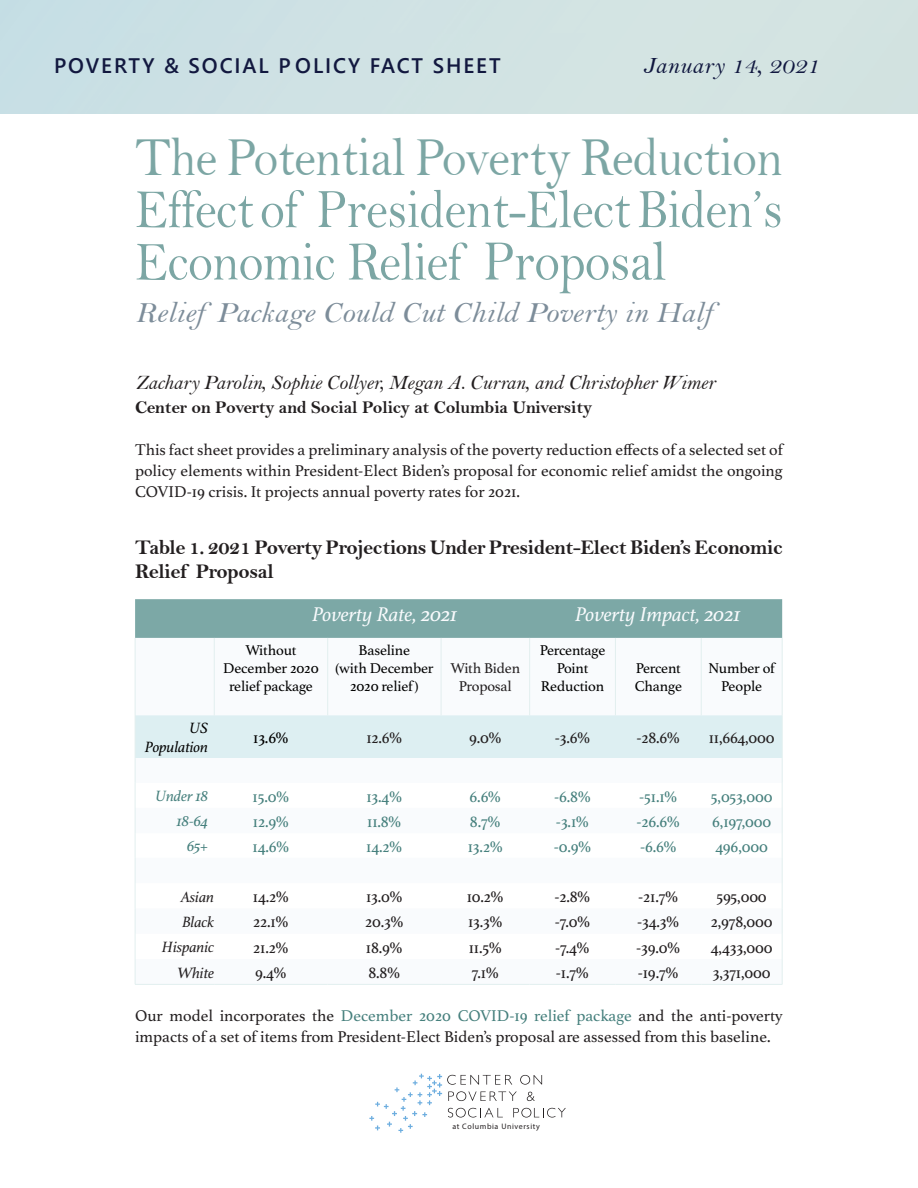
<style>
.page{position:relative;width:918px;height:1188px;background:#fff}
.page>*{position:absolute;margin:0;border:0;box-sizing:border-box;transform-origin:0 0}
.footnotes{font:55.65px/52.5px "Bell";letter-spacing:-.01em;color:#7ca6a4;text-align:justify;scale:.9 1}
.footnotes-2{font:30px "Bell MT Italic";color:#7d8d9a;scale:1.06 1}
.t1{font:24px "Bell MT Italic";letter-spacing:.01em;color:#10173f;scale:1.07 1}
.Body_text{font:21px/24px "Bell MT Bold";letter-spacing:-.02em;color:#231f20}
.footnotes-3{font:21px "Bell MT Italic";letter-spacing:-.01em;color:#231f20}
.footnotes-4{font:italic 21px "Athelas";letter-spacing:-.01em;color:#f9fbfd}
.t2{font:600 21px "Segoe UI";letter-spacing:.09em;color:#12183f}
.footnotes-5{font:18px "Bell MT Bold";letter-spacing:-.01em;color:#231f20}
.footnotes-6{font:16.5px/21px "Athelas";color:#231f20;text-align:justify}
.footnotes-7{font:16.5px "Athelas";letter-spacing:-.01em;color:#46807d}
.footnotes-8{font:16.5px "Athelas";color:#000}
.footnotes-9{font:italic 15.75px "Athelas";letter-spacing:-.01em;color:#231f20}
.footnotes-10{font:italic 15.75px "Athelas";letter-spacing:-.01em;color:#46807d}
.footnotes-11{font:italic 15.75px/18.9px "Athelas";letter-spacing:-.01em;color:#000;text-align:right}
.footnotes-12{font:15px/18px "Athelas";letter-spacing:-.01em;color:#000;text-align:center}
.footnotes-13{font:15px/18px "Athelas";letter-spacing:-.01em;color:#231f20;text-align:center}
.t3{font:7.95px "Museo Slab 100";letter-spacing:.075em;color:#231f20}
.s1{font-size:57.3px}
.s2{color:#46807d}
</style>
<div class="page">
<div style="left:135px;top:599px;width:647px;height:39px;background:#7ca8a6"></div>
<svg style="left:328px;top:638px;width:454px;height:77px"></svg>
<hr style="left:135px;top:638px;width:1px;height:77px;background:#e2efef">
<hr style="left:782px;top:638px;width:1px;height:77px;background:#e2efef">
<hr style="left:214px;top:984px;width:114px;height:1px;background:#e2efef">
<hr style="left:328px;top:984px;width:113px;height:1px;background:#e2efef">
<hr style="left:441px;top:984px;width:89px;height:1px;background:#e2efef">
<hr style="left:530px;top:984px;width:85px;height:1px;background:#e2efef">
<hr style="left:615px;top:984px;width:86px;height:1px;background:#e2efef">
<hr style="left:701px;top:984px;width:81px;height:1px;background:#e2efef">
<hr style="left:701px;top:638px;width:1px;height:77px;background:#e2efef">
<hr style="left:615px;top:638px;width:1px;height:77px;background:#e2efef">
<hr style="left:529px;top:638px;width:1px;height:77px;background:#e2efef">
<hr style="left:441px;top:638px;width:1px;height:77px;background:#e2efef">
<hr style="left:327px;top:638px;width:1px;height:77px;background:#e2efef">
<hr style="left:214px;top:638px;width:1px;height:77px;background:#e2efef">
<svg style="left:135px;top:715px;width:648px;height:269px"></svg>
<hr style="left:135px;top:984px;width:79px;height:1px;background:#e2efef">
<svg style="left:369px;top:1074px;width:197px;height:59px"></svg>
<p class="t2" style="left:54px;top:46px;width:448px">POVERTY &amp; SOCIAL P OLICY FACT SHEET</p>
<h3 class="t1" style="left:643px;top:51px;width:168px">January 14, 2021</h3>
<p class="footnotes" style="left:135px;top:130px;width:721px">The Potential Poverty Reduction Effect of President-Elect Biden’s Economic Relief <span class="s1">Proposal</span></p>
<p class="footnotes-2" style="left:135px;top:294px;width:546px">Relief Package Could Cut Child Poverty in Half</p>
<p class="footnotes-3" style="left:135px;top:369px;width:582px">Zachary Parolin, Sophie Collyer, Megan A. Curran, and Christopher Wimer</p>
<p class="footnotes-5" style="left:135px;top:396px;width:459px">Center on Poverty and Social Policy at Columbia University</p>
<p class="footnotes-6" style="left:135px;top:440px;width:649px">This fact sheet provides a preliminary analysis of the poverty reduction effects of a selected set of policy elements within President-Elect Biden’s proposal for economic relief amidst the ongoing COVID-19 crisis. It projects annual poverty rates for 2021.</p>
<p class="Body_text" style="left:135px;top:535px;width:649px">Table 1. 2021 Poverty Projections Under President-Elect Biden’s Economic<br>Relief Proposal</p>
<p class="footnotes-4" style="left:312px;top:603px;width:147px">Poverty Rate, 2021</p>
<p class="footnotes-4" style="left:575px;top:603px;width:167px">Poverty Impact, 2021</p>
<p class="footnotes-12" style="left:223px;top:642px;width:97px">Without<br>December 2020 relief package</p>
<p class="footnotes-12" style="left:359px;top:642px;width:53px">Baseline</p>
<p class="footnotes-12" style="left:540px;top:642px;width:67px">Percentage<br>Point<br>Reduction</p>
<p class="footnotes-12" style="left:335px;top:660px;width:100px">(with December<br>2020 relief)</p>
<p class="footnotes-13" style="left:451px;top:660px;width:71px">With Biden<br>Proposal</p>
<p class="footnotes-12" style="left:635px;top:660px;width:49px;text-align:left">Percent<br>Change</p>
<p class="footnotes-12" style="left:709px;top:660px;width:68px">Number of<br>People</p>
<p class="footnotes-11" style="left:145px;top:720px;width:65px">US<br>Population</p>
<p class="footnotes-8" style="left:253px;top:728px;width:37px">13.6%</p>
<p class="footnotes-6" style="left:366px;top:728px;width:38px">12.6%</p>
<p class="footnotes-6" style="left:469px;top:728px;width:34px">9.0%</p>
<p class="footnotes-6" style="left:555px;top:728px;width:37px">-3.6%</p>
<p class="footnotes-6" style="left:637px;top:728px;width:45px">-28.6%</p>
<p class="footnotes-6" style="left:709px;top:728px;width:68px">11,664,000</p>
<p class="footnotes-10" style="left:155px;top:787px;width:55px">Under 18</p>
<p class="footnotes-7" style="left:253px;top:787px;width:38px">15.0%</p>
<p class="footnotes-7" style="left:366px;top:787px;width:37px">13.4%</p>
<p class="footnotes-7" style="left:470px;top:787px;width:33px">6.6%</p>
<p class="footnotes-7" style="left:554px;top:787px;width:38px">-6.8%</p>
<p class="footnotes-7" style="left:639px;top:787px;width:40px">-51.1%</p>
<p class="footnotes-7" style="left:711px;top:787px;width:63px">5,053,000</p>
<p class="footnotes-10" style="left:177px;top:812px;width:33px">18-64</p>
<p class="footnotes-7" style="left:253px;top:812px;width:38px">12.9%</p>
<p class="footnotes-7" style="left:367px;top:812px;width:36px">11.8%</p>
<p class="footnotes-7" style="left:470px;top:812px;width:32px">8.7%</p>
<p class="footnotes-7" style="left:556px;top:812px;width:35px">-3.1%</p>
<p class="footnotes-7" style="left:637px;top:812px;width:45px">-26.6%</p>
<p class="footnotes-7" style="left:712px;top:812px;width:61px">6,197,000</p>
<p class="footnotes-10" style="left:187px;top:837px;width:23px">65+</p>
<p class="footnotes-7" style="left:253px;top:837px;width:38px">14.6%</p>
<p class="footnotes-7" style="left:366px;top:837px;width:38px">14.2%</p>
<p class="footnotes-7" style="left:468px;top:837px;width:37px">13.2%</p>
<p class="footnotes-7" style="left:554px;top:837px;width:39px">-0.9%</p>
<p class="footnotes-7" style="left:640px;top:837px;width:38px">-6.6%</p>
<p class="footnotes-7" style="left:715px;top:837px;width:54px">496,000</p>
<p class="footnotes-9" style="left:181px;top:888px;width:35px">Asian</p>
<p class="footnotes-6" style="left:253px;top:887px;width:38px">14.2%</p>
<p class="footnotes-6" style="left:366px;top:887px;width:38px">13.0%</p>
<p class="footnotes-6" style="left:467px;top:887px;width:39px">10.2%</p>
<p class="footnotes-6" style="left:555px;top:887px;width:37px">-2.8%</p>
<p class="footnotes-6" style="left:638px;top:887px;width:42px">-21.7%</p>
<p class="footnotes-6" style="left:717px;top:887px;width:52px">595,000</p>
<p class="footnotes-9" style="left:182px;top:913px;width:34px">Black</p>
<p class="footnotes-6" style="left:253px;top:912px;width:37px">22.1%</p>
<p class="footnotes-6" style="left:365px;top:912px;width:40px">20.3%</p>
<p class="footnotes-6" style="left:468px;top:912px;width:36px">13.3%</p>
<p class="footnotes-6" style="left:555px;top:912px;width:37px">-7.0%</p>
<p class="footnotes-6" style="left:637px;top:912px;width:44px">-34.3%</p>
<p class="footnotes-6" style="left:711px;top:912px;width:63px">2,978,000</p>
<p class="footnotes-9" style="left:162px;top:939px;width:54px">Hispanic</p>
<p class="footnotes-6" style="left:253px;top:938px;width:37px">21.2%</p>
<p class="footnotes-6" style="left:366px;top:938px;width:38px">18.9%</p>
<p class="footnotes-6" style="left:469px;top:938px;width:35px">11.5%</p>
<p class="footnotes-6" style="left:555px;top:938px;width:36px">-7.4%</p>
<p class="footnotes-6" style="left:636px;top:938px;width:46px">-39.0%</p>
<p class="footnotes-6" style="left:711px;top:938px;width:63px">4,433,000</p>
<p class="footnotes-9" style="left:177px;top:964px;width:38px">White</p>
<p class="footnotes-6" style="left:255px;top:963px;width:33px">9.4%</p>
<p class="footnotes-6" style="left:369px;top:963px;width:33px">8.8%</p>
<p class="footnotes-6" style="left:472px;top:963px;width:29px">7.1%</p>
<p class="footnotes-6" style="left:556px;top:963px;width:35px">-1.7%</p>
<p class="footnotes-6" style="left:638px;top:963px;width:42px">-19.7%</p>
<p class="footnotes-6" style="left:713px;top:963px;width:59px">3,371,000</p>
<p class="footnotes-6" style="left:135px;top:1006px;width:650px">Our model incorporates the <span class="s2">December 2020 COVID-19 relief package</span> and the anti-poverty impacts of a set of items from President-Elect Biden’s proposal are assessed from this baseline.</p>
<p class="t3" style="left:452px;top:1121px;width:89px">at Columbia University</p>
</div>
